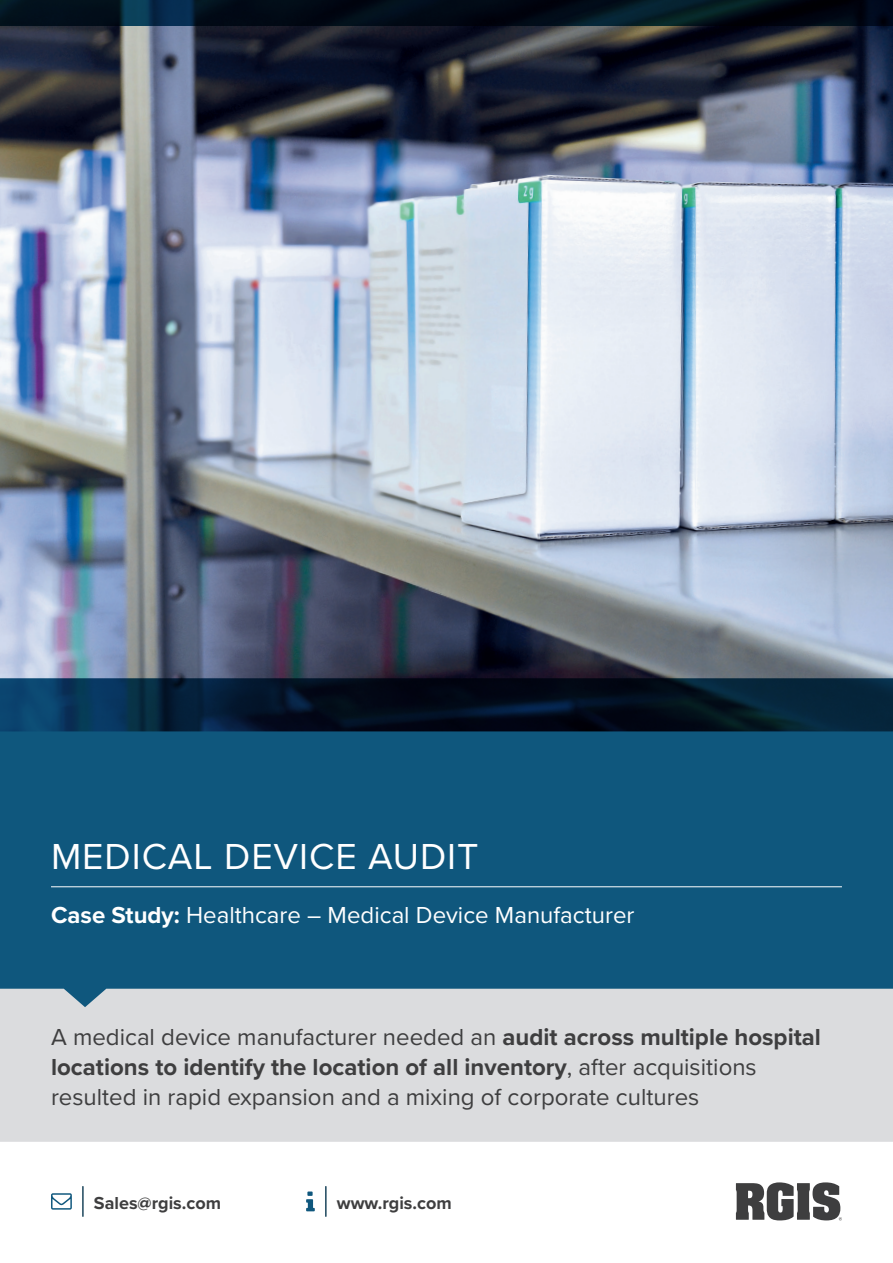
<style>
.page{position:relative;width:893px;height:1263px;background:#fff}
.page>*{position:absolute;margin:0;border:0;box-sizing:border-box;transform-origin:0 0}
.t1{font:37.5px "Proxima Nova";letter-spacing:.025em;color:#fff}
.t2{font:24px/30px "Proxima Nova";color:#3e3e3f}
.t3{font:24px "Proxima Nova";color:#fff}
.t4{font:700 18px "Proxima Nova";color:#3e3e3f}
.s1{font-weight:700}
</style>
<div class="page">
<svg style="left:736px;top:1182px;width:106px;height:38px"></svg>
<hr style="left:325px;top:1186px;width:2px;height:30px;background:#07354d">
<svg style="left:306px;top:1191px;width:9px;height:20px"></svg>
<hr style="left:82px;top:1186px;width:2px;height:30px;background:#07354d">
<svg style="left:51px;top:1193px;width:21px;height:16px"></svg>
<div style="left:0;top:1007px;width:893px;height:135px;background:#dbdcde"></div>
<svg style="left:0;top:731px;width:893px;height:276px;background:#1c5f83"></svg>
<hr style="left:51px;top:886px;width:791px;height:1px;background:#fff">
<img style="left:0;top:26px;width:893px;height:705px">
<svg style="left:0;top:0;width:893px;height:26px;background:#02101d"></svg>
<h1 class="t1" style="left:51px;top:829px;width:429px">MEDICAL DEVICE AUDIT</h1>
<p class="t3" style="left:51px;top:897px;width:585px"><span class="s1">Case Study:</span> Healthcare – Medical Device Manufacturer</p>
<p class="t2" style="left:51px;top:1021px;width:771px">A medical device manufacturer needed an <span class="s1">audit across multiple hospital locations to identify the location of all inventory</span>, after acquisitions resulted in rapid expansion and a mixing of corporate cultures</p>
<p class="t4" style="left:94px;top:1189px;width:129px">Sales@rgis.com</p>
<p class="t4" style="left:337px;top:1189px;width:116px">www.rgis.com</p>
</div>
